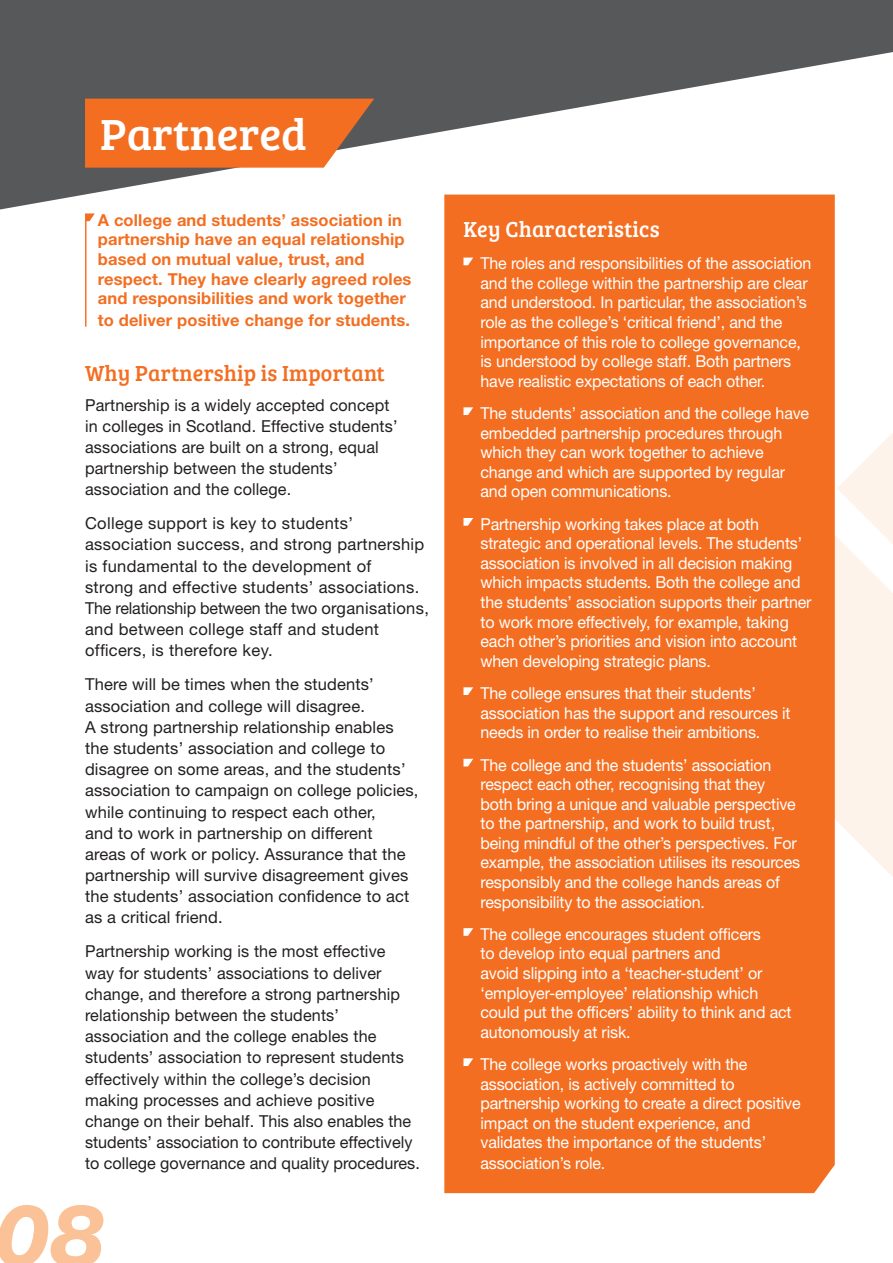
<style>
.page{position:relative;width:893px;height:1263px;background:#fff}
.page>*{position:absolute;margin:0;border:0;box-sizing:border-box;transform-origin:0 0}
.t1{font:italic 800 87px "Helvetica Neue";color:#fbc197}
.t2{font:45px "Bree Serif";color:#fff}
.t3{font:22.5px "Bree Serif";letter-spacing:.01em;color:#f36e21}
.t4{font:22.5px "Bree Serif";letter-spacing:.01em;color:#fff}
.t5{font:16.5px/19.5px "Helvetica Neue";letter-spacing:-.01em;color:#fff}
.t6{font:16.5px/21.1px "Helvetica Neue";letter-spacing:.01em;color:#231f20}
.t7{font:700 16.5px/19.6px "Helvetica Neue";letter-spacing:.01em;color:#f36e21}
</style>
<div class="page">
<svg style="left:529px;top:433px;width:364px;height:761px"></svg>
<svg style="left:0;top:0;width:893px;height:209px;fill:#57585a"></svg>
<div style="left:444px;top:195px;width:391px;height:998px;background:#f36e21"></div>
<svg style="left:85px;top:99px;width:289px;height:69px;background:#ec732d"></svg>
<svg style="left:463px;top:258px;width:10px;height:7px"></svg>
<svg style="left:463px;top:407px;width:10px;height:8px"></svg>
<svg style="left:463px;top:518px;width:10px;height:8px"></svg>
<svg style="left:463px;top:687px;width:10px;height:8px"></svg>
<svg style="left:463px;top:759px;width:10px;height:7px"></svg>
<svg style="left:463px;top:928px;width:10px;height:8px"></svg>
<svg style="left:463px;top:1058px;width:10px;height:8px"></svg>
<svg style="left:85px;top:213px;width:10px;height:114px"></svg>
<h2 class="t2" style="left:100px;top:102px;width:208px">Partnered</h2>
<p class="t7" style="left:98px;top:210px;width:315px">A college and students’ association in partnership have an equal relationship based on mutual value, trust, and respect. They have clearly agreed roles and responsibilities and work together</p>
<p class="t7" style="left:98px;top:309px;width:314px">to deliver positive change for students.</p>
<h3 class="t3" style="left:85px;top:357px;width:301px">Why Partnership is Important</h3>
<p class="t6" style="left:85px;top:394px;width:314px">Partnership is a widely accepted concept in colleges in Scotland. Effective students’ associations are built on a strong, equal partnership between the students’ association and the college.</p>
<p class="t6" style="left:85px;top:513px;width:345px">College support is key to students’ association success, and strong partnership is fundamental to the development of<br>strong and effective students’ associations.<br>The relationship between the two organisations, and between college staff and student officers, is therefore key.</p>
<p class="t6" style="left:85px;top:674px;width:335px">There will be times when the students’ association and college will disagree.<br>A strong partnership relationship enables the students’ association and college to disagree on some areas, and the students’ association to campaign on college policies, while continuing to respect each other,<br>and to work in partnership on different<br>areas of work or policy. Assurance that the partnership will survive disagreement gives the students’ association confidence to act as a critical friend.</p>
<p class="t6" style="left:85px;top:941px;width:336px">Partnership working is the most effective<br>way for students’ associations to deliver change, and therefore a strong partnership relationship between the students’ association and the college enables the students’ association to represent students effectively within the college’s decision making processes and achieve positive change on their behalf. This also enables the students’ association to contribute effectively to college governance and quality procedures.</p>
<h1 class="t1" style="left:-4px;top:1183px;width:111px">08</h1>
<h3 class="t4" style="left:463px;top:213px;width:198px">Key Characteristics</h3>
<p class="t5" style="left:480px;top:253px;width:332px">The roles and responsibilities of the association and the college within the partnership are clear and understood. In particular, the association’s role as the college’s ‘critical friend’, and the importance of this role to college governance, is understood by college staff. Both partners have realistic expectations of each other.</p>
<p class="t5" style="left:480px;top:403px;width:330px">The students’ association and the college have embedded partnership procedures through which they can work together to achieve change and which are supported by regular and open communications.</p>
<p class="t5" style="left:480px;top:514px;width:333px">Partnership working takes place at both strategic and operational levels. The students’ association is involved in all decision making which impacts students. Both the college and the students’ association supports their partner to work more effectively, for example, taking each other’s priorities and vision into account when developing strategic plans.</p>
<p class="t5" style="left:480px;top:683px;width:312px">The college ensures that their students’ association has the support and resources it needs in order to realise their ambitions.</p>
<p class="t5" style="left:480px;top:755px;width:321px">The college and the students’ association respect each other, recognising that they both bring a unique and valuable perspective to the partnership, and work to build trust, being mindful of the other’s perspectives. For example, the association utilises its resources responsibly and the college hands areas of responsibility to the association.</p>
<p class="t5" style="left:480px;top:924px;width:313px">The college encourages student officers<br>to develop into equal partners and<br>avoid slipping into a ‘teacher-student’ or ‘employer-employee’ relationship which could put the officers’ ability to think and act autonomously at risk.</p>
<p class="t5" style="left:480px;top:1054px;width:322px">The college works proactively with the association, is actively committed to partnership working to create a direct positive impact on the student experience, and validates the importance of the students’</p>
<p class="t5" style="left:480px;top:1153px;width:126px">association’s role.</p>
</div>
